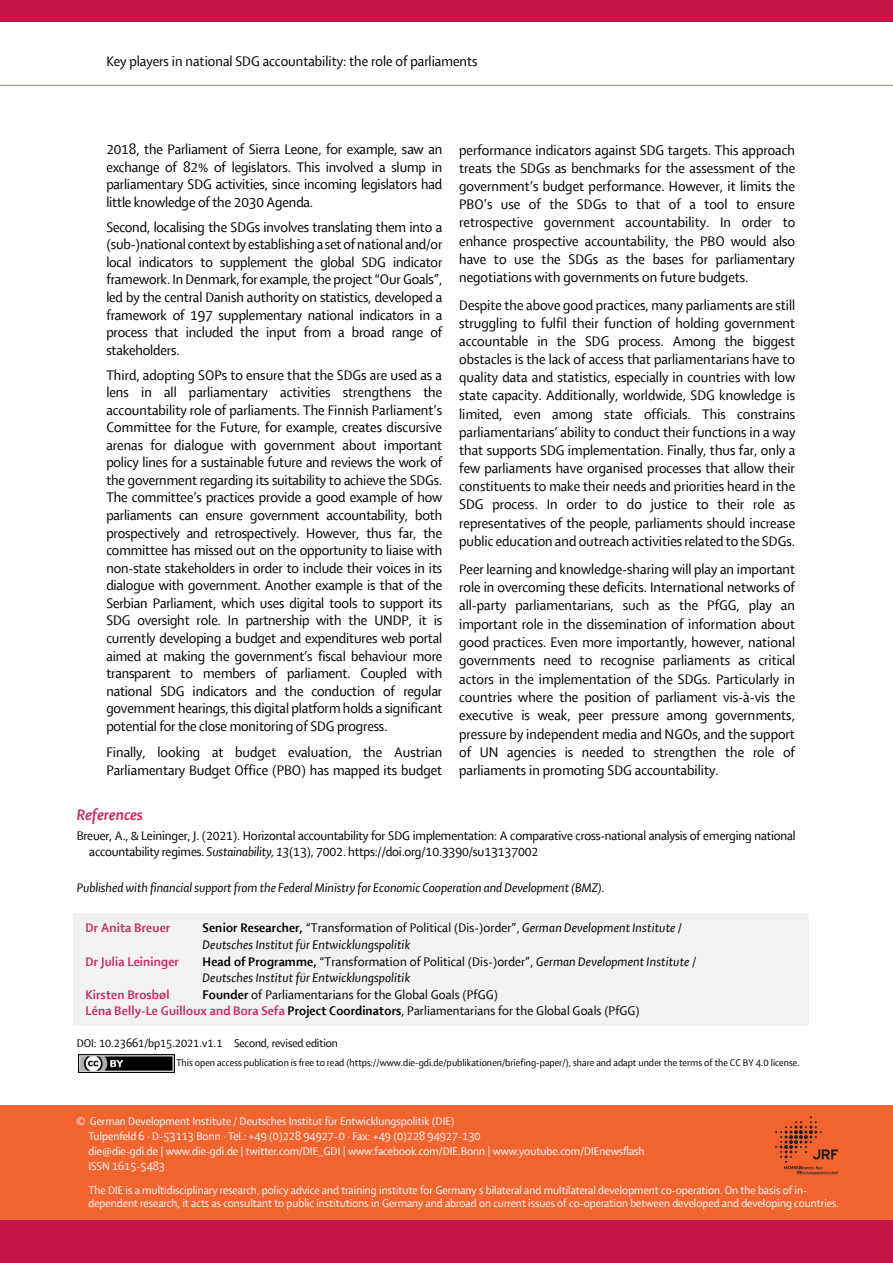
<style>
.page{position:relative;width:893px;height:1263px;background:#fff}
.page>*{position:absolute;margin:0;border:0;box-sizing:border-box;transform-origin:0 0}
.t1{font:16.5px "Shaker RBI";letter-spacing:.005em;color:#c92967}
.t2{font:15px/17.5px "Shaker R";color:#000;text-align:justify}
.t3{font:13.5px/16.5px "Shaker RI";letter-spacing:.005em;color:#000}
.t4{font:13.5px/15.9px "Shaker R";letter-spacing:-.01em;color:#000}
.t5{font:13.5px/16.4px "Shaker R";letter-spacing:.015em;color:#000}
.t6{font:13.5px "Shaker RB";letter-spacing:.015em;color:#c92967}
.t7{font:12px/15px "Shaker R";color:#fff}
.t8{font:12px "Shaker R";letter-spacing:-.005em;color:#000}
.t9{font:10.5px "Shaker R";color:#000}
.s1{font-family:"Shaker RI"}
.s2{font-family:"Shaker RB"}
.s3{font-family:"Shaker R"}
.s4{font-family:"Shaker RB";color:#c92967}
</style>
<div class="page">
<div style="left:0;top:1106px;width:893px;height:115px;background:#f2642f"></div>
<div style="left:73px;top:1002px;width:735px;height:24px;background:#f2f2f2"></div>
<div style="left:73px;top:985px;width:735px;height:17px;background:#f2f2f2"></div>
<div style="left:73px;top:969px;width:735px;height:16px;background:#f2f2f2"></div>
<div style="left:73px;top:952px;width:735px;height:17px;background:#f2f2f2"></div>
<div style="left:73px;top:936px;width:735px;height:16px;background:#f2f2f2"></div>
<div style="left:73px;top:919px;width:735px;height:17px;background:#f2f2f2"></div>
<div style="left:73px;top:913px;width:735px;height:6px;background:#f2f2f2"></div>
<div style="left:0;top:1220px;width:893px;height:43px;background:#c51649"></div>
<hr style="left:0;top:85px;width:893px;height:1px;background:#9f988a">
<div style="left:0;top:0;width:893px;height:21px;background:#c51649"></div>
<img style="left:78px;top:1054px;width:96px;height:18px">
<svg style="left:775px;top:1116px;width:63px;height:59px"></svg>
<p class="t2" style="left:106px;top:52px;width:373px">Key players in national SDG accountability: the role of parliaments</p>
<p class="t2" style="left:106px;top:141px;width:337px">2018, the Parliament of Sierra Leone, for example, saw an exchange of 82% of legislators. This involved a slump in parliamentary SDG activities, since incoming legislators had little knowledge of the 2030 Agenda.</p>
<p class="t2" style="left:106px;top:218px;width:337px">Second, localising the SDGs involves translating them into a (sub-)national context by establishing a set of national and/or local indicators to supplement the global SDG indicator framework. In Denmark, for example, the project “Our Goals”, led by the central Danish authority on statistics, developed a framework of 197 supplementary national indicators in a process that included the input from a broad range of stakeholders.</p>
<p class="t2" style="left:106px;top:366px;width:337px">Third, adopting SOPs to ensure that the SDGs are used as a lens in all parliamentary activities strengthens the accountability role of parliaments. The Finnish Parliament’s Committee for the Future, for example, creates discursive arenas for dialogue with government about important policy lines for a sustainable future and reviews the work of the government regarding its suitability to achieve the SDGs.<br>The committee’s practices provide a good example of how parliaments can ensure government accountability, both prospectively and retrospectively. However, thus far, the committee has missed out on the opportunity to liaise with non-state stakeholders in order to include their voices in its dialogue with government. Another example is that of the Serbian Parliament, which uses digital tools to support its SDG oversight role. In partnership with the UNDP, it is currently developing a budget and expenditures web portal aimed at making the government’s fiscal behaviour more transparent to members of parliament. Coupled with national SDG indicators and the conduction of regular government hearings, this digital platform holds a significant potential for the close monitoring of SDG progress.</p>
<p class="t2" style="left:106px;top:743px;width:338px;line-height:18.1px">Finally, looking at budget evaluation, the Austrian<br>Parliamentary Budget Office (PBO) has mapped its budget</p>
<p class="t2" style="left:459px;top:141px;width:338px;line-height:18.1px">performance indicators against SDG targets. This approach treats the SDGs as benchmarks for the assessment of the government’s budget performance. However, it limits the PBO’s use of the SDGs to that of a tool to ensure retrospective government accountability. In order to enhance prospective accountability, the PBO would also have to use the SDGs as the bases for parliamentary negotiations with governments on future budgets.</p>
<p class="t2" style="left:459px;top:296px;width:338px;line-height:18.1px">Despite the above good practices, many parliaments are still struggling to fulfil their function of holding government accountable in the SDG process. Among the biggest obstacles is the lack of access that parliamentarians have to quality data and statistics, especially in countries with low state capacity. Additionally, worldwide, SDG knowledge is limited, even among state officials. This constrains parliamentarians’ ability to conduct their functions in a way that supports SDG implementation. Finally, thus far, only a few parliaments have organised processes that allow their constituents to make their needs and priorities heard in the SDG process. In order to do justice to their role as representatives of the people, parliaments should increase public education and outreach activities related to the SDGs.</p>
<p class="t2" style="left:459px;top:560px;width:338px;line-height:18.3px">Peer learning and knowledge-sharing will play an important role in overcoming these deficits. International networks of all-party parliamentarians, such as the PfGG, play an important role in the dissemination of information about good practices. Even more importantly, however, national governments need to recognise parliaments as critical actors in the implementation of the SDGs. Particularly in countries where the position of parliament vis-à-vis the executive is weak, peer pressure among governments, pressure by independent media and NGOs, and the support of UN agencies is needed to strengthen the role of parliaments in promoting SDG accountability.</p>
<p class="t1" style="left:77px;top:805px;width:68px">References</p>
<p class="t4" style="left:89px;top:828px;width:708px;text-indent:-13px">Breuer, A., &amp; Leininger, J. (2021). Horizontal accountability for SDG implementation: A comparative cross-national analysis of emerging national accountability regimes. <span class="s1">Sustainability, 13</span>(13), 7002. https://doi.org/10.3390/su13137002</p>
<p class="t3" style="left:77px;top:879px;width:530px">Published with financial support from the Federal Ministry for Economic Cooperation and Development (BMZ).</p>
<p class="t6" style="left:86px;top:921px;width:86px">Dr Anita Breuer</p>
<p class="t3" style="left:203px;top:920px;width:481px"><span class="s2">Senior Researcher,</span> <span class="s3">“Transformation of Political (Dis-)order”,</span> German Development Institute /<br>Deutsches Institut für Entwicklungspolitik</p>
<p class="t6" style="left:86px;top:954px;width:95px">Dr Julia Leininger</p>
<p class="t3" style="left:203px;top:953px;width:495px"><span class="s2">Head of Programme,</span> <span class="s3">“Transformation of Political (Dis-)order”,</span> German Development Institute /<br>Deutsches Institut für Entwicklungspolitik</p>
<p class="t6" style="left:86px;top:987px;width:85px">Kirsten Brosbøl</p>
<p class="t5" style="left:86px;top:986px;width:556px;text-indent:117px"><span class="s2">Founder</span> of Parliamentarians for the Global Goals (PfGG)<br><span class="s4">Léna Belly-Le Guilloux and Bora Sefa</span> <span class="s2">Project Coordinators</span>, Parliamentarians for the Global Goals (PfGG)</p>
<p class="t8" style="left:77px;top:1036px;width:263px">DOI: 10.23661/bp15.2021.v1.1 Second, revised edition</p>
<p class="t9" style="left:176px;top:1057px;width:625px">This open access publication is free to read (https://www.die-gdi.de/publikationen/briefing-paper/), share and adapt under the terms of the CC BY 4.0 license.</p>
<p class="t7" style="left:88px;top:1113px;width:394px;text-indent:-12px">© German Development Institute / Deutsches Institut für Entwicklungspolitik (DIE)<br>Tulpenfeld 6 · D-53113 Bonn · Tel.: +49 (0)228 94927-0 · Fax: +49 (0)228 94927-130</p>
<p class="t7" style="left:88px;top:1143px;width:558px">die@die-gdi.de | www.die-gdi.de | twitter.com/DIE_GDI | www.facebook.com/DIE.Bonn | www.youtube.com/DIEnewsflash</p>
<p class="t7" style="left:88px;top:1158px;width:78px">ISSN 1615-5483</p>
<p class="t7" style="left:88px;top:1183px;width:752px;line-height:13.5px">The DIE is a multidisciplinary research, policy advice and training institute for Germany s bilateral and multilateral development co-operation. On the basis of in&shy;dependent research, it acts as consultant to public institutions in Germany and abroad on current issues of co-operation between developed and developing countries.</p>
</div>
